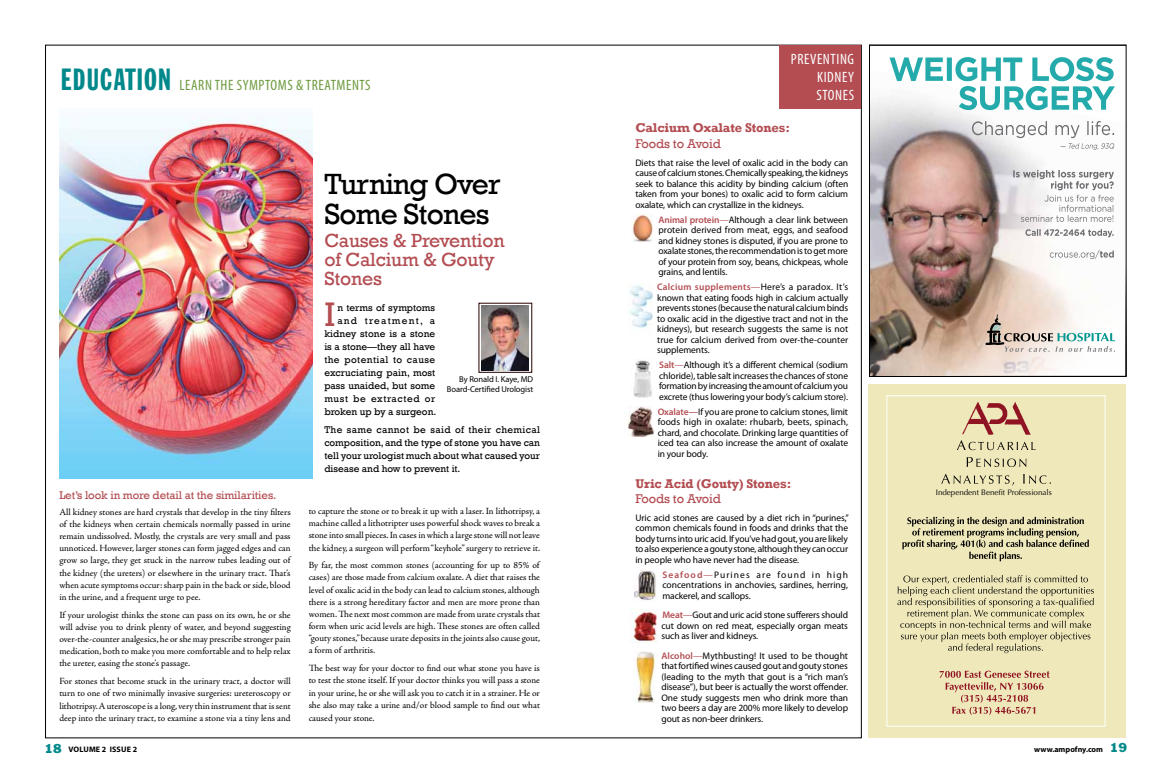
<style>
.page{position:relative;width:1170px;height:783px;background:#fff}
.page>*{position:absolute;margin:0;border:0;box-sizing:border-box;transform-origin:0 0}
.t1{font:35px "Rockwell";color:#b34d52}
.t2{font:30px/30px "Rockwell";letter-spacing:-.03em;color:#000}
.t3{font:19.5px/19px "Rockwell";letter-spacing:-.01em;color:#b34d52}
.t4{font:condensed 15px "Myriad Pro";letter-spacing:.04em;color:#6e9a3f}
.t5{font:condensed 15px/18px "Myriad Pro";letter-spacing:.04em;color:#fff;text-align:center}
.t6{font:700 13px "Rockwell";letter-spacing:-.01em;color:#b34d52}
.t7{font:13px "Rockwell";letter-spacing:-.01em;color:#b34d52}
.t8{font:11.5px "Rockwell";letter-spacing:-.01em;color:#b34d52}
.t9{font:10px/13px "Rockwell";color:#000;text-align:right}
.t10{font:9.5px/12.2px "Adobe Jenson Pro";letter-spacing:-.005em;color:#000;text-align:justify}
.t11{font:9.5px/10.5px "Myriad Pro";letter-spacing:-.01em;color:#000;text-align:justify}
.t12{font:8.5px/10px "Myriad Pro";letter-spacing:-.01em;color:#000;text-align:right}
.t13{font:700 8px "Myriad Pro";letter-spacing:.01em;color:#000}
.t14{font:8px "Optima";color:#000}
.s1{font-family:"Franklin Gothic Extra Cond";font-stretch:normal;font-size:30.1px;color:#00888a}
.s2{font-weight:600;color:#b34d52}
.s3{color:#b34d52}
.s4{font-family:"Franklin Gothic";font-weight:400;font-size:12px;color:#00888a}
</style>
<div class="page">
<div style="left:869px;top:385px;width:257px;height:353px;background:#efe8ba"></div>
<div style="left:886px;top:395px;width:220px;height:332px;border:1px solid #fff"></div>
<img style="left:924px;top:395px;width:141px;height:40px">
<svg style="left:897px;top:575px;width:197px;height:78px"></svg>
<svg style="left:902px;top:517px;width:187px;height:44px"></svg>
<svg style="left:940px;top:671px;width:110px;height:44px"></svg>
<svg style="left:941px;top:474px;width:110px;height:12px"></svg>
<svg style="left:967px;top:457px;width:59px;height:10px"></svg>
<svg style="left:957px;top:440px;width:79px;height:10px"></svg>
<img style="left:871px;top:57px;width:245px;height:318px">
<svg style="left:985px;top:314px;width:130px;height:38px"></svg>
<div style="left:869px;top:45px;width:257px;height:332px;border:1px solid #000"></div>
<svg style="left:1025px;top:229px;width:89px;height:8px"></svg>
<svg style="left:1013px;top:170px;width:101px;height:52px"></svg>
<img style="left:482px;top:306px;width:47px;height:64px">
<img style="left:631px;top:214px;width:22px;height:28px">
<img style="left:629px;top:285px;width:24px;height:44px">
<img style="left:59px;top:117px;width:254px;height:362px">
<img style="left:633px;top:359px;width:19px;height:39px">
<img style="left:628px;top:407px;width:25px;height:29px">
<img style="left:634px;top:569px;width:23px;height:32px">
<div style="left:779px;top:45px;width:82px;height:64px;background:#b34d52"></div>
<img style="left:629px;top:611px;width:28px;height:32px">
<img style="left:633px;top:652px;width:23px;height:50px">
<h3 class="t4" style="left:61px;top:76px;width:311px"><span class="s1">EDUCATION</span> LEARN THE SYMPTOMS &amp; TREATMENTS</h3>
<p class="t8" style="left:59px;top:489px;width:219px">Let’s look in more detail at the similarities.</p>
<p class="t10" style="left:59px;top:506px;width:233px">All kidney stones are hard crystals that develop in the tiny filters of the kidneys when certain chemicals normally passed in urine remain undissolved. Mostly, the crystals are very small and pass unnoticed. However, larger stones can form jagged edges and can grow so large, they get stuck in the narrow tubes leading out of the kidney (the ureters) or elsewhere in the urinary tract. That’s when acute symptoms occur: sharp pain in the back or side, blood in the urine, and a frequent urge to pee.</p>
<p class="t10" style="left:59px;top:609px;width:233px">If your urologist thinks the stone can pass on its own, he or she will advise you to drink plenty of water, and beyond suggesting over-the-counter analgesics, he or she may prescribe stronger pain medication, both to make you more comfortable and to help relax the ureter, easing the stone’s passage.</p>
<p class="t10" style="left:59px;top:675px;width:233px">For stones that become stuck in the urinary tract, a doctor will turn to one of two minimally invasive surgeries: ureteroscopy or lithotripsy. A uteroscope is a long, very thin instrument that is sent deep into the urinary tract, to examine a stone via a tiny lens and</p>
<h2 class="t2" style="left:324px;top:169px;width:178px">Turning Over<br>Some Stones</h2>
<h3 class="t3" style="left:324px;top:232px;width:182px">Causes &amp; Prevention of Calcium &amp; Gouty<br>Stones</h3>
<h1 class="t1" style="left:324px;top:294px;width:12px">I</h1>
<p class="t9" style="left:324px;top:301px;width:113px">n terms of symptoms and treatment, a kidney stone is a stone is a stone—they all have the potential to cause excruciating pain, most pass unaided, but some must be extracted or broken up by a surgeon.</p>
<p class="t9" style="left:324px;top:424px;width:217px;text-align:justify">The same cannot be said of their chemical composition, and the type of stone you have can tell your urologist much about what caused your disease and how to prevent it.</p>
<p class="t12" style="left:447px;top:374px;width:88px">By Ronald I. Kaye, MD<br>Board-Certified Urologist</p>
<p class="t10" style="left:309px;top:505px;width:233px">to capture the stone or to break it up with a laser. In lithotripsy, a machine called a lithotripter uses powerful shock waves to break a stone into small pieces. In cases in which a large stone will not leave the kidney, a surgeon will perform “keyhole” surgery to retrieve it.</p>
<p class="t10" style="left:309px;top:559px;width:233px">By far, the most common stones (accounting for up to 85% of cases) are those made from calcium oxalate. A diet that raises the level of oxalic acid in the body can lead to calcium stones, although there is a strong hereditary factor and men are more prone than women. The next most common are made from urate crystals that form when uric acid levels are high. These stones are often called “gouty stones,” because urate deposits in the joints also cause gout, a form of arthritis.</p>
<p class="t10" style="left:309px;top:662px;width:233px;line-height:12.5px">The best way for your doctor to find out what stone you have is to test the stone itself. If your doctor thinks you will pass a stone in your urine, he or she will ask you to catch it in a strainer. He or she also may take a urine and/or blood sample to find out what caused your stone.</p>
<h3 class="t5" style="left:816px;top:50px;width:39px">NTING<br>KIDNEY<br>STONES</h3>
<h3 class="t5" style="left:791px;top:50px;width:8px">PREVE</h3>
<h3 class="t6" style="left:635px;top:120px;width:156px">Calcium Oxalate Stones:</h3>
<h3 class="t7" style="left:635px;top:136px;width:87px">Foods to Avoid</h3>
<p class="t11" style="left:635px;top:157px;width:214px">Diets that raise the level of oxalic acid in the body can cause of calcium stones. Chemically speaking, the kidneys seek to balance this acidity by binding calcium (often taken from your bones) to oxalic acid to form calcium oxalate, which can crystallize in the kidneys.</p>
<p class="t11" style="left:658px;top:214px;width:191px"><span class="s2">Animal protein</span><span class="s3">—</span>Although a clear link between protein derived from meat, eggs, and seafood and kidney stones is disputed, if you are prone to oxalate stones, the recommendation is to get more of your protein from soy, beans, chickpeas, whole grains, and lentils.</p>
<p class="t11" style="left:657px;top:282px;width:193px"><span class="s2">Calcium supplements</span><span class="s3">—</span>Here’s a paradox. It’s known that eating foods high in calcium actually prevents stones (because the natural calcium binds to oxalic acid in the digestive tract and not in the kidneys), but research suggests the same is not true for calcium derived from over-the-counter supplements.</p>
<p class="t11" style="left:659px;top:360px;width:191px"><span class="s2">Salt</span><span class="s3">—</span>Although it’s a different chemical (sodium chloride), table salt increases the chances of stone formation by increasing the amount of calcium you excrete (thus lowering your body’s calcium store).</p>
<p class="t11" style="left:658px;top:406px;width:192px"><span class="s2">Oxalate—</span>If you are prone to calcium stones, limit foods high in oxalate: rhubarb, beets, spinach, chard, and chocolate. Drinking large quantities of iced tea can also increase the amount of oxalate in your body.</p>
<h3 class="t6" style="left:635px;top:476px;width:157px">Uric Acid (Gouty) Stones:</h3>
<h3 class="t7" style="left:635px;top:491px;width:87px">Foods to Avoid</h3>
<p class="t11" style="left:635px;top:512px;width:215px">Uric acid stones are caused by a diet rich in “purines,” common chemicals found in foods and drinks that the body turns into uric acid. If you’ve had gout, you are likely to also experience a gouty stone, although they can occur in people who have never had the disease.</p>
<p class="t11" style="left:662px;top:569px;width:187px"><span class="s2">Seafood</span><span class="s3">—</span>Purines are found in high concentrations in anchovies, sardines, herring, mackerel, and scallops.</p>
<p class="t11" style="left:661px;top:610px;width:188px"><span class="s2">Meat</span><span class="s3">—</span>Gout and uric acid stone sufferers should cut down on red meat, especially organ meats such as liver and kidneys.</p>
<p class="t11" style="left:662px;top:650px;width:188px"><span class="s2">Alcohol</span><span class="s3">—</span>Mythbusting! It used to be thought that fortified wines caused gout and gouty stones (leading to the myth that gout is a “rich man’s disease”), but beer is actually the worst offender.<br>One study suggests men who drink more than two beers a day are 200% more likely to develop gout as non-beer drinkers.</p>
<p class="t14" style="left:936px;top:488px;width:118px">Independent Benefit Professionals</p>
<p class="t13" style="left:44px;top:744px;width:94px"><span class="s4">18</span> Volume 2 Issue 2</p>
<p class="t13" style="left:1034px;top:744px;width:94px">www.ampofny.com <span class="s4">19</span></p>
</div>
